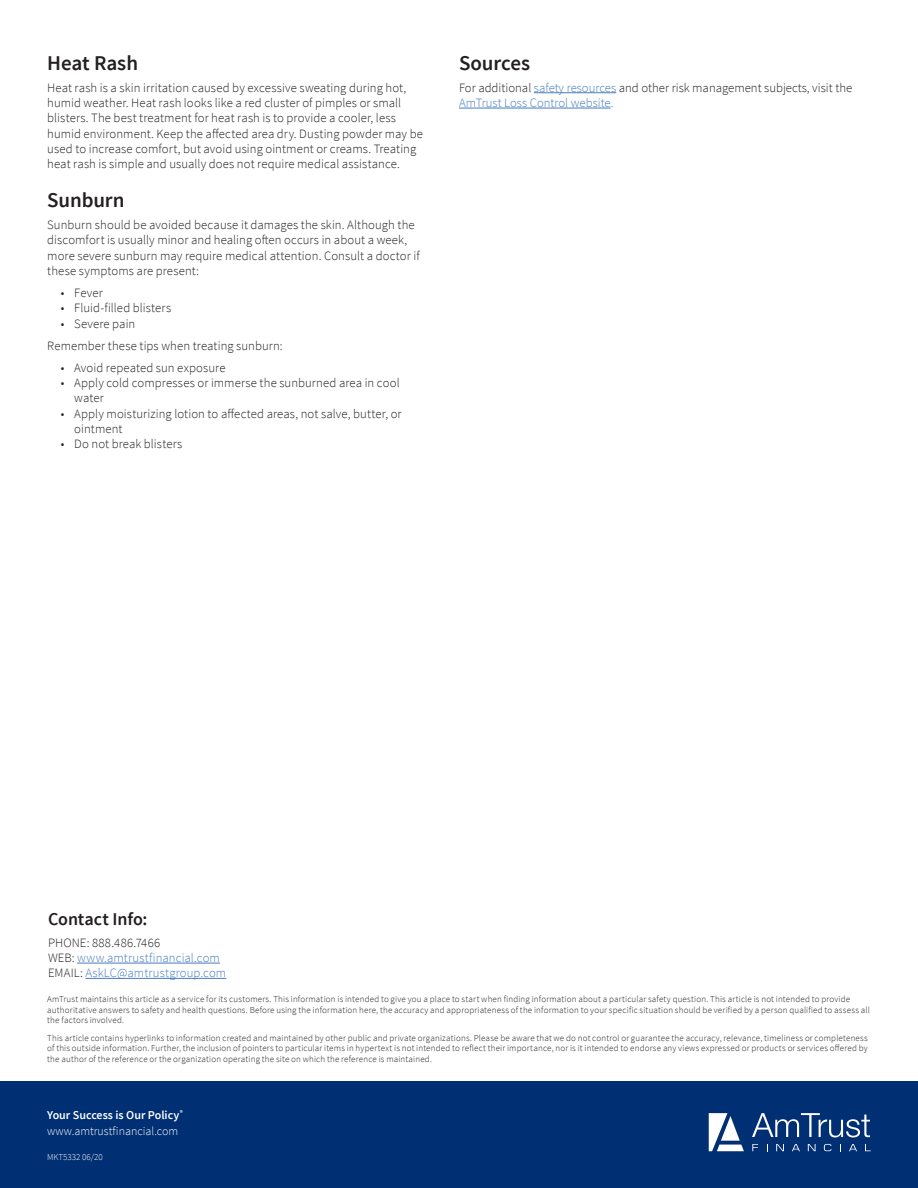
<style>
.page{position:relative;width:918px;height:1188px;background:#fff}
.page>*{position:absolute;margin:0;border:0;box-sizing:border-box;transform-origin:0 0}
.Body_Copy{font:600 21px "Source Sans Pro";letter-spacing:-.005em;color:#231f20}
.Body_Copy-2{font:600 18px "Source Sans Pro";letter-spacing:-.005em;color:#231f20}
.Body_Copy-3{font:300 12.75px/15.3px "Source Sans Pro";letter-spacing:.005em;color:#231f20}
.Body_Copy-4{font:300 12.75px "Source Sans Pro";letter-spacing:.005em;color:#467cbf}
.t1{font:300 12px "Source Sans Pro";color:#fff}
.t2{font:600 12px "Source Sans Pro";color:#fff}
.Body_Copy-5{font:300 9px/10.5px "Source Sans Pro";letter-spacing:.02em;color:#231f20}
.t3{font:300 9px "Source Sans Pro";color:#fff}
.s1{color:#467cbf}
.s2{color:#231f20}
</style>
<div class="page">
<div style="left:0;top:1081px;width:918px;height:107px;background:#002f73"></div>
<hr style="left:77px;top:963px;width:143px;height:1px;background:#467cbf">
<hr style="left:85px;top:978px;width:141px;height:1px;background:#467cbf">
<svg style="left:752px;top:1113px;width:118px;height:24px"></svg>
<svg style="left:752px;top:1144px;width:6px;height:7px"></svg>
<svg style="left:776px;top:1144px;width:8px;height:7px"></svg>
<svg style="left:792px;top:1144px;width:8px;height:7px"></svg>
<svg style="left:808px;top:1144px;width:8px;height:7px"></svg>
<svg style="left:824px;top:1144px;width:7px;height:7px"></svg>
<svg style="left:849px;top:1144px;width:8px;height:7px"></svg>
<svg style="left:865px;top:1144px;width:6px;height:7px"></svg>
<svg style="left:709px;top:1113px;width:35px;height:38px"></svg>
<hr style="left:534px;top:92px;width:82px;height:1px;background:#467cbf">
<hr style="left:459px;top:108px;width:152px;height:1px;background:#467cbf">
<p class="Body_Copy" style="left:47px;top:50px;width:92px">Heat Rash</p>
<p class="Body_Copy-3" style="left:47px;top:80px;width:377px">Heat rash is a skin irritation caused by excessive sweating during hot, humid weather. Heat rash looks like a red cluster of pimples or small blisters. The best treatment for heat rash is to provide a cooler, less humid environment. Keep the affected area dry. Dusting powder may be used to increase comfort, but avoid using ointment or creams. Treating heat rash is simple and usually does not require medical assistance.</p>
<p class="Body_Copy" style="left:47px;top:187px;width:79px">Sunburn</p>
<p class="Body_Copy-3" style="left:47px;top:217px;width:374px">Sunburn should be avoided because it damages the skin. Although the discomfort is usually minor and healing often occurs in about a week, more severe sunburn may require medical attention. Consult a doctor if these symptoms are present:</p>
<p class="Body_Copy-3" style="left:61px;top:285px;width:44px">• Fever</p>
<p class="Body_Copy-3" style="left:61px;top:300px;width:112px">• Fluid-filled blisters</p>
<p class="Body_Copy-3" style="left:61px;top:316px;width:76px">• Severe pain</p>
<p class="Body_Copy-3" style="left:47px;top:338px;width:237px">Remember these tips when treating sunburn:</p>
<p class="Body_Copy-3" style="left:61px;top:360px;width:166px">• Avoid repeated sun exposure</p>
<p class="Body_Copy-3" style="left:74px;top:375px;width:327px;text-indent:-14px">• Apply cold compresses or immerse the sunburned area in cool water</p>
<p class="Body_Copy-3" style="left:74px;top:406px;width:329px;text-indent:-14px">• Apply moisturizing lotion to affected areas, not salve, butter, or ointment</p>
<p class="Body_Copy-3" style="left:61px;top:436px;width:123px">• Do not break blisters</p>
<p class="Body_Copy" style="left:459px;top:50px;width:73px">Sources</p>
<p class="Body_Copy-3" style="left:459px;top:80px;width:395px">For additional <span class="s1">safety resources</span> and other risk management subjects, visit the<br><span class="s1">AmTrust Loss Control website.</span></p>
<p class="Body_Copy-2" style="left:48px;top:907px;width:101px">Contact Info:</p>
<p class="Body_Copy-3" style="left:48px;top:935px;width:114px">PHONE: 888.486.7466</p>
<p class="Body_Copy-4" style="left:48px;top:950px;width:173px"><span class="s2">WEB:</span> www.amtrustfinancial.com</p>
<p class="Body_Copy-4" style="left:48px;top:965px;width:180px"><span class="s2">EMAIL:</span> AskLC@amtrustgroup.com</p>
<p class="Body_Copy-5" style="left:47px;top:994px;width:824px">AmTrust maintains this article as a service for its customers. This information is intended to give you a place to start when finding information about a particular safety question. This article is not intended to provide authoritative answers to safety and health questions. Before using the information here, the accuracy and appropriateness of the information to your specific situation should be verified by a person qualified to assess all the factors involved.</p>
<p class="Body_Copy-5" style="left:47px;top:1032px;width:822px;text-align:justify">This article contains hyperlinks to information created and maintained by other public and private organizations. Please be aware that we do not control or guarantee the accuracy, relevance, timeliness or completeness of this outside information. Further, the inclusion of pointers to particular items in hypertext is not intended to reflect their importance, nor is it intended to endorse any views expressed or products or services offered by the author of the reference or the organization operating the site on which the reference is maintained.</p>
<p class="t2" style="left:47px;top:1107px;width:137px">Your Success is Our Policy<sup>®</sup></p>
<p class="t1" style="left:47px;top:1124px;width:133px">www.amtrustfinancial.com</p>
<p class="t3" style="left:47px;top:1152px;width:57px">MKT5332 06/20</p>
</div>
